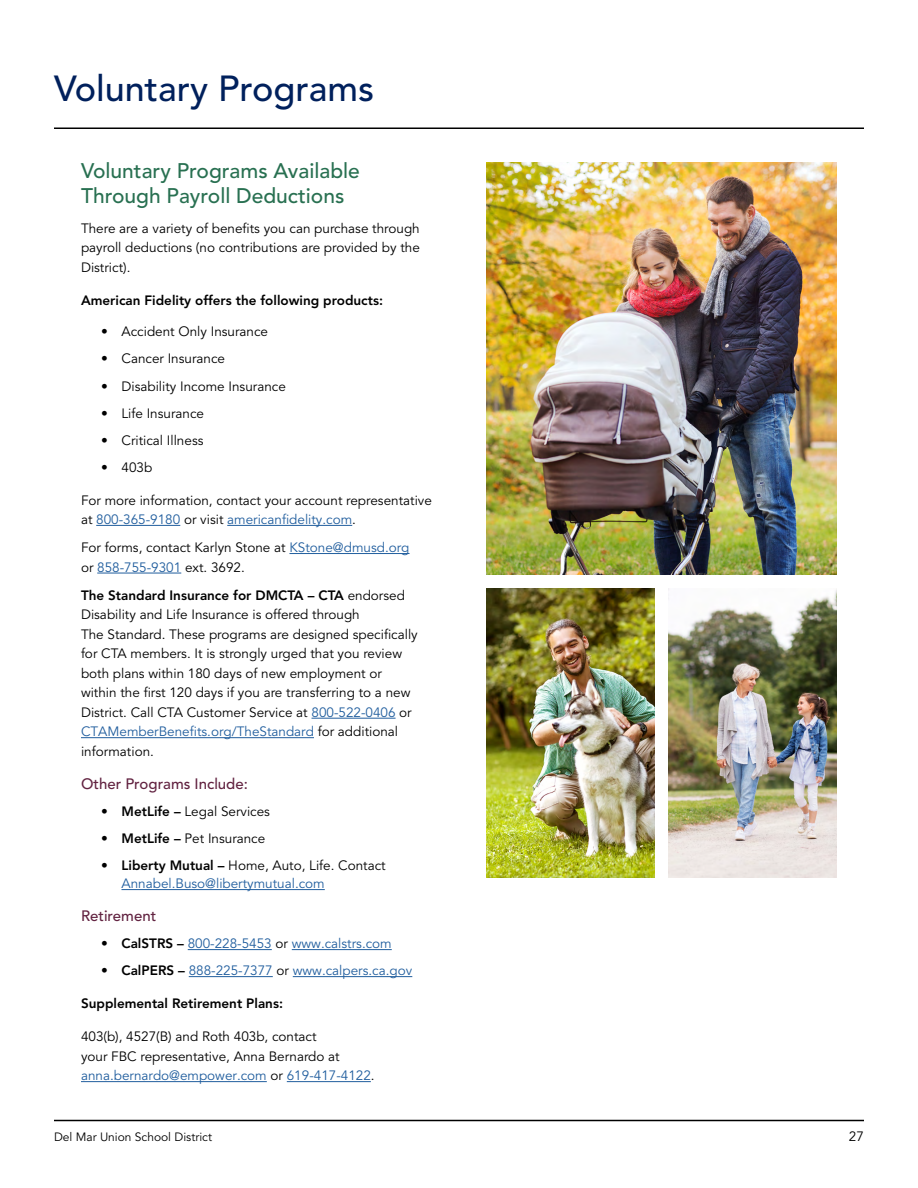
<style>
.page{position:relative;width:918px;height:1188px;background:#fff}
.page>*{position:absolute;margin:0;border:0;box-sizing:border-box;transform-origin:0 0}
.Page_Header{font:500 36px "Avenir LT Std";color:#00205c}
.Header_1{font:500 21px/25.5px "Avenir LT Std";color:#287051}
.Header_2{font:500 15px "Avenir LT Std";color:#622341}
.Body{font:13.5px/19.5px "Avenir LT Std";color:#000}
.Bullet_1{font:13.5px "Avenir LT Std";color:#000}
.Bullet_1_LAST{font:13.5px/18.3px "Avenir LT Std";color:#215e9e}
.Body_BOLD{font:800 13.5px "Avenir LT Std";color:#000}
.Bullet_1-2{font:13.5px "Avenir LT Std";color:#215e9e}
.Bullet_1_LAST-2{font:13.5px "Avenir LT Std";color:#000}
.t1{font:12px "Avenir LT Std";color:#000}
.s1{color:#215e9e}
.s2{font-weight:800}
.s3{color:#000}
.s4{font-weight:800;color:#000}
</style>
<div class="page">
<hr style="left:54px;top:128px;width:810px;height:1px;background:#000">
<hr style="left:54px;top:1120px;width:810px;height:1px;background:#000">
<hr style="left:96px;top:525px;width:84px;height:1px;background:#215e9e">
<hr style="left:227px;top:525px;width:125px;height:1px;background:#215e9e">
<hr style="left:289px;top:553px;width:121px;height:1px;background:#215e9e">
<hr style="left:97px;top:573px;width:84px;height:1px;background:#215e9e">
<hr style="left:312px;top:718px;width:84px;height:1px;background:#215e9e">
<hr style="left:81px;top:737px;width:233px;height:1px;background:#215e9e">
<hr style="left:122px;top:889px;width:203px;height:1px;background:#215e9e">
<hr style="left:188px;top:949px;width:84px;height:1px;background:#215e9e">
<hr style="left:292px;top:949px;width:100px;height:1px;background:#215e9e">
<hr style="left:189px;top:976px;width:84px;height:1px;background:#215e9e">
<hr style="left:293px;top:976px;width:119px;height:1px;background:#215e9e">
<hr style="left:81px;top:1081px;width:186px;height:1px;background:#215e9e">
<hr style="left:287px;top:1081px;width:84px;height:1px;background:#215e9e">
<img style="left:486px;top:162px;width:351px;height:412px">
<img style="left:668px;top:588px;width:169px;height:290px">
<img style="left:486px;top:588px;width:169px;height:290px">
<h1 class="Page_Header" style="left:54px;top:68px;width:322px">Voluntary Programs</h1>
<h1 class="Header_1" style="left:81px;top:158px;width:280px">Voluntary Programs Available<br>Through Payroll Deductions</h1>
<p class="Body" style="left:81px;top:219px;width:340px;text-align:justify">There are a variety of benefits you can purchase through payroll deductions (no contributions are provided by the District).</p>
<p class="Body_BOLD" style="left:81px;top:292px;width:304px">American Fidelity offers the following products:</p>
<p class="Bullet_1" style="left:101px;top:324px;width:168px">• Accident Only Insurance</p>
<p class="Bullet_1" style="left:101px;top:351px;width:125px">• Cancer Insurance</p>
<p class="Bullet_1" style="left:101px;top:378px;width:186px">• Disability Income Insurance</p>
<p class="Bullet_1" style="left:101px;top:405px;width:104px">• Life Insurance</p>
<p class="Bullet_1" style="left:101px;top:432px;width:104px">• Critical Illness</p>
<p class="Bullet_1_LAST-2" style="left:101px;top:459px;width:53px">• 403b</p>
<p class="Body" style="left:81px;top:491px;width:352px">For more information, contact your account representative at <span class="s1">800-365-9180</span> or visit <span class="s1">americanfidelity.com</span>.</p>
<p class="Body" style="left:81px;top:538px;width:330px">For forms, contact Karlyn Stone at <span class="s1">KStone@dmusd.org </span>or <span class="s1">858-755-9301</span> ext. 3692.</p>
<p class="Body" style="left:81px;top:586px;width:338px"><span class="s2">The Standard Insurance for DMCTA – CTA</span> endorsed Disability and Life Insurance is offered through<br>The Standard. These programs are designed specifically for CTA members. It is strongly urged that you review both plans within 180 days of new employment or within the first 120 days if you are transferring to a new District. Call CTA Customer Service at <span class="s1">800-522-0406</span> or <span class="s1">CTAMemberBenefits.org/TheStandard</span> for additional information.</p>
<h2 class="Header_2" style="left:81px;top:775px;width:168px">Other Programs Include:</h2>
<p class="Bullet_1" style="left:101px;top:803px;width:170px">• <span class="s2">MetLife –</span> Legal Services</p>
<p class="Bullet_1" style="left:101px;top:830px;width:166px">• <span class="s2">MetLife –</span> Pet Insurance</p>
<p class="Bullet_1_LAST" style="left:122px;top:856px;width:266px;text-indent:-20px"><span class="s3">•</span> <span class="s4">Liberty Mutual –</span> <span class="s3">Home, Auto, Life. Contact<br></span>Annabel.Buso@libertymutual.com</p>
<h2 class="Header_2" style="left:81px;top:907px;width:77px">Retirement</h2>
<p class="Bullet_1-2" style="left:101px;top:936px;width:292px"><span class="s3">•</span> <span class="s4">CalSTRS –</span> 800-228-5453 <span class="s3">or</span> www.calstrs.com</p>
<p class="Bullet_1_LAST" style="left:101px;top:962px;width:313px"><span class="s3">•</span> <span class="s4">CalPERS –</span> 888-225-7377 <span class="s3">or</span> www.calpers.ca.gov</p>
<p class="Body_BOLD" style="left:81px;top:996px;width:204px">Supplemental Retirement Plans:</p>
<p class="Body" style="left:81px;top:1027px;width:295px">403(b), 4527(B) and Roth 403b, contact<br>your FBC representative, Anna Bernardo at <span class="s1">anna.bernardo@empower.com</span> or <span class="s1">619-417-4122</span>.</p>
<p class="t1" style="left:54px;top:1130px;width:159px">Del Mar Union School District</p>
<p class="Body" style="left:849px;top:1127px;width:17px">27</p>
</div>
